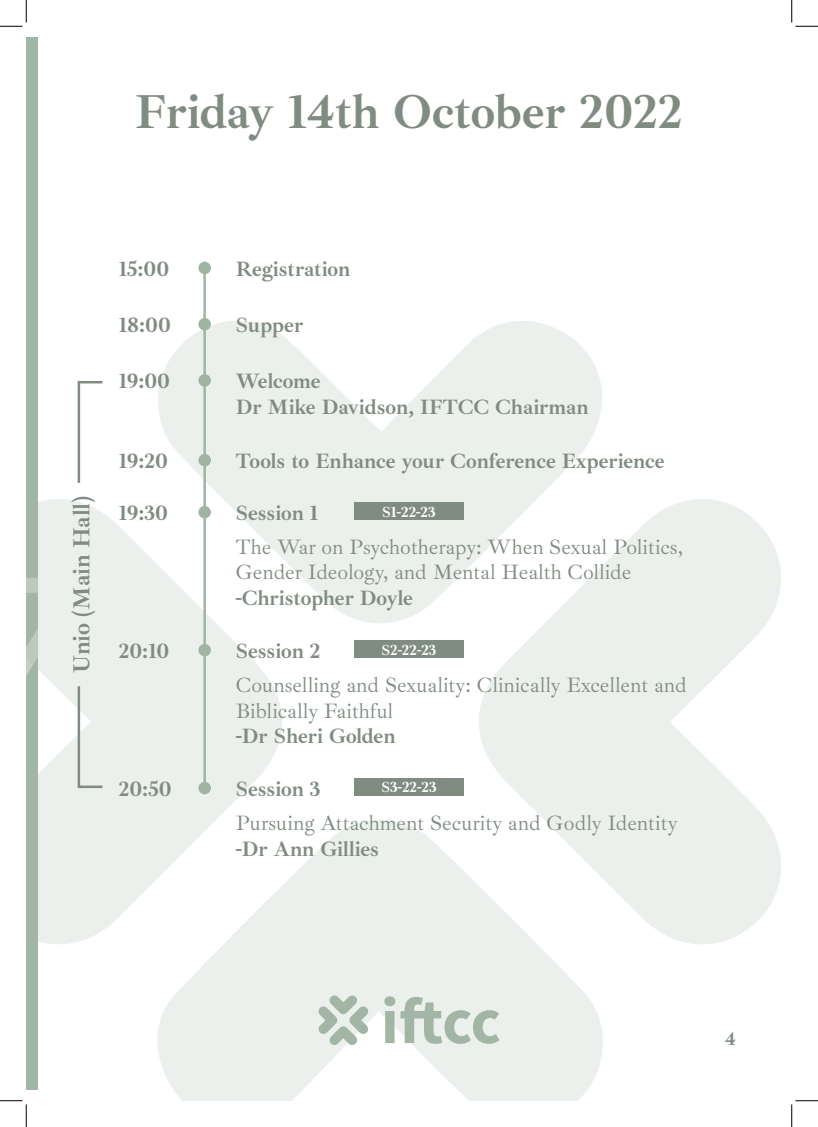
<style>
.page{position:relative;width:818px;height:1127px;background:#fff}
.page>*{position:absolute;margin:0;border:0;box-sizing:border-box;transform-origin:0 0}
.t1{font:48.75px "Ibarra Real Nova";color:#808c81}
.t2{font:23.75px "Ibarra Real Nova";color:#808c81}
.t3{font:21.25px/25.5px "Ibarra Real Nova";color:#808c81}
.t4{font:18.75px "Ibarra Real Nova";color:#808c81}
.t5{font:15px "Ibarra Real Nova";color:#fff}
</style>
<div class="page">
<div style="left:26px;top:37px;width:12px;height:1052px;background:#a3b6a5"></div>
<svg style="left:26px;top:499px;width:256px;height:445px;fill:#ecf0ed"></svg>
<svg style="left:479px;top:499px;width:302px;height:445px;fill:#ecf0ed"></svg>
<svg style="left:152px;top:812px;width:459px;height:288px;fill:#ecf0ed"></svg>
<svg style="left:150px;top:321px;width:456px;height:310px;fill:#ecf0ed"></svg>
<svg style="left:318px;top:994px;width:51px;height:51px;background:#c9d4cb"></svg>
<svg style="left:383px;top:995px;width:116px;height:48px;background:#cdd7ce"></svg>
<hr style="left:203px;top:262px;width:3px;height:525px;background:#a1b4a4">
<div style="left:198px;top:262px;width:13px;height:12px;background:#a1b4a4;border-radius:50%"></div>
<div style="left:198px;top:318px;width:13px;height:12px;background:#a1b4a4;border-radius:50%"></div>
<div style="left:198px;top:454px;width:13px;height:12px;background:#a1b4a4;border-radius:50%"></div>
<div style="left:198px;top:506px;width:13px;height:12px;background:#a1b4a4;border-radius:50%"></div>
<div style="left:198px;top:643px;width:13px;height:13px;background:#a1b4a4;border-radius:50%"></div>
<div style="left:198px;top:374px;width:13px;height:12px;background:#a1b4a4;border-radius:50%"></div>
<div style="left:198px;top:781px;width:13px;height:13px;background:#a1b4a4;border-radius:50%"></div>
<svg style="left:77px;top:381px;width:26px;height:102px"></svg>
<svg style="left:76px;top:683px;width:29px;height:106px;background:#e2e6e2"></svg>
<div style="left:354px;top:640px;width:110px;height:18px;background:#808c81"></div>
<div style="left:354px;top:778px;width:110px;height:17px;background:#808c81"></div>
<div style="left:354px;top:502px;width:110px;height:18px;background:#808c81"></div>
<svg style="left:0;top:0;width:27px;height:27px"></svg>
<svg style="left:0;top:1100px;width:27px;height:26px"></svg>
<svg style="left:791px;top:0;width:27px;height:27px"></svg>
<svg style="left:791px;top:1100px;width:27px;height:26px"></svg>
<p class="t1" style="left:135px;top:85px;width:549px">Friday 14th October 2022</p>
<p class="t3" style="left:119px;top:256px;width:52px">15:00</p>
<p class="t3" style="left:119px;top:312px;width:54px">18:00</p>
<p class="t3" style="left:119px;top:368px;width:53px">19:00</p>
<p class="t2" style="left:68px;top:672px;width:178px;rotate:-90deg">Unio (Main Hall)</p>
<p class="t3" style="left:119px;top:448px;width:51px">19:20</p>
<p class="t3" style="left:119px;top:500px;width:51px">19:30</p>
<p class="t3" style="left:119px;top:638px;width:52px">20:10</p>
<p class="t3" style="left:119px;top:776px;width:55px">20:50</p>
<p class="t3" style="left:236px;top:256px;width:116px">Registration</p>
<p class="t3" style="left:236px;top:312px;width:69px">Supper</p>
<p class="t3" style="left:236px;top:368px;width:86px">Welcome</p>
<p class="t3" style="left:236px;top:394px;width:354px">Dr Mike Davidson, IFTCC Chairman</p>
<p class="t3" style="left:236px;top:448px;width:430px">Tools to Enhance your Conference Experience</p>
<p class="t3" style="left:236px;top:500px;width:84px">Session 1</p>
<p class="t5" style="left:382px;top:503px;width:55px">S1-22-23</p>
<p class="t3" style="left:236px;top:534px;width:449px">The War on Psychotherapy: When Sexual Politics,<br>Gender Ideology, and Mental Health Collide</p>
<p class="t3" style="left:236px;top:585px;width:179px">-Christopher Doyle</p>
<p class="t3" style="left:236px;top:638px;width:86px">Session 2</p>
<p class="t5" style="left:381px;top:641px;width:57px">S2-22-23</p>
<p class="t3" style="left:236px;top:673px;width:453px">Counselling and Sexuality: Clinically Excellent and<br>Biblically Faithful</p>
<p class="t3" style="left:236px;top:724px;width:161px">-Dr Sheri Golden</p>
<p class="t3" style="left:236px;top:776px;width:86px">Session 3</p>
<p class="t5" style="left:381px;top:779px;width:57px">S3-22-23</p>
<p class="t3" style="left:236px;top:810px;width:443px">Pursuing Attachment Security and Godly Identity</p>
<p class="t3" style="left:236px;top:836px;width:145px">-Dr Ann Gillies</p>
<p class="t4" style="left:725px;top:1028px;width:12px">4</p>
</div>
